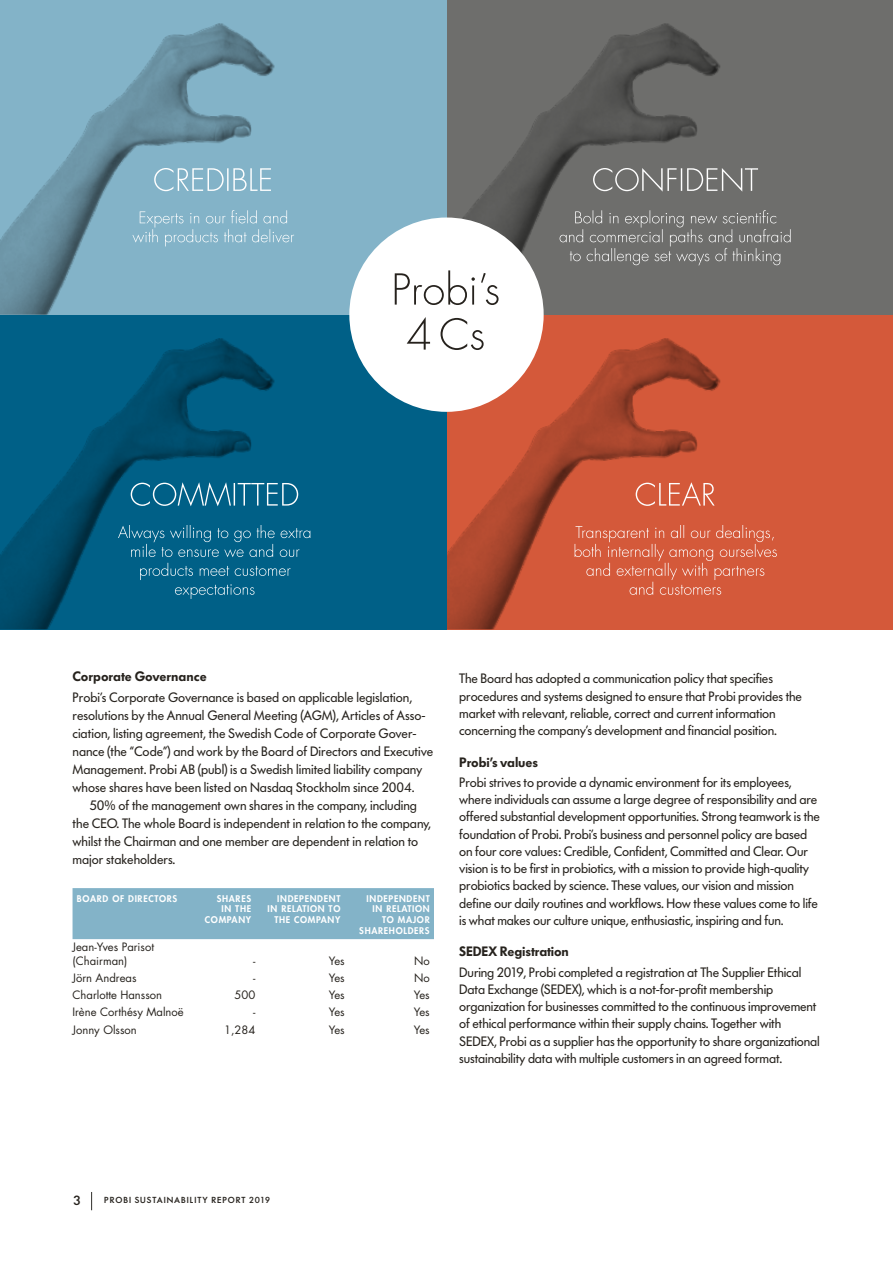
<style>
.page{position:relative;width:893px;height:1263px;background:#fff}
.page>*{position:absolute;margin:0;border:0;box-sizing:border-box;transform-origin:0 0}
.t1{font:13.5px/17.2px "Futura BQ";letter-spacing:-.01em;color:#26221d}
.t2{font:600 13.5px "Futura BQ";letter-spacing:-.01em;color:#26221d}
.t3{font:500 13.2px "Futura BQ";color:#26221d}
.t4{font:11.25px/13.5px "Futura";color:#26221d}
.t5{font:800 9px/10.8px "Futura";letter-spacing:.075em;color:#fff;text-align:right}
.t6{font:500 8.7px "Futura BQ";letter-spacing:.11em;color:#26221d}
</style>
<div class="page">
<svg style="left:91px;top:1192px;width:1px;height:18px"></svg>
<div style="left:73px;top:888px;width:361px;height:51px;background:#83b3c8"></div>
<div style="left:446px;top:0;width:447px;height:315px;background:#6e6e6c"></div>
<div style="left:446px;top:315px;width:447px;height:314px;background:#d4593a"></div>
<img style="left:446px;top:21px;width:274px;height:252px">
<img style="left:446px;top:336px;width:275px;height:293px">
<div style="left:0;top:0;width:446px;height:315px;background:#83b3c8"></div>
<div style="left:0;top:315px;width:446px;height:314px;background:#006087"></div>
<svg style="left:282px;top:483px;width:16px;height:23px"></svg>
<svg style="left:279px;top:568px;width:12px;height:8px"></svg>
<svg style="left:279px;top:528px;width:31px;height:29px"></svg>
<svg style="left:279px;top:210px;width:15px;height:33px"></svg>
<svg style="left:636px;top:482px;width:79px;height:24px"></svg>
<svg style="left:575px;top:525px;width:202px;height:70px"></svg>
<svg style="left:593px;top:168px;width:165px;height:24px"></svg>
<svg style="left:560px;top:210px;width:231px;height:55px"></svg>
<div style="left:349px;top:217px;width:195px;height:195px;background:#fff;border-radius:50%"></div>
<svg style="left:407px;top:317px;width:77px;height:33px"></svg>
<svg style="left:395px;top:270px;width:104px;height:35px"></svg>
<img style="left:0;top:23px;width:279px;height:292px">
<img style="left:0;top:338px;width:279px;height:291px">
<p class="t2" style="left:73px;top:668px;width:136px">Corporate Governance</p>
<p class="t1" style="left:73px;top:688px;width:362px;line-height:18px">Probi’s Corporate Governance is based on applicable legislation, resolutions by the Annual General Meeting (AGM), Articles of Asso&shy;ciation, listing agreement, the Swedish Code of Corporate Gover&shy;nance (the “Code”) and work by the Board of Directors and Executive Management. Probi AB (publ) is a Swedish limited liability company whose shares have been listed on Nasdaq Stockholm since 2004.</p>
<p class="t1" style="left:73px;top:796px;width:360px;line-height:18px;text-indent:17px">50% of the management own shares in the company, including the CEO. The whole Board is independent in relation to the company, whilst the Chairman and one member are dependent in relation to major stakeholders.</p>
<p class="t5" style="left:77px;top:893px;width:102px">BOARD OF DIRECTORS</p>
<p class="t5" style="left:205px;top:893px;width:48px">SHARES<br>IN THE<br>COMPANY</p>
<p class="t5" style="left:268px;top:893px;width:74px">INDEPENDENT<br>IN RELATION TO<br>THE COMPANY</p>
<p class="t5" style="left:359px;top:893px;width:72px">INDEPENDENT<br>IN RELATION<br>TO MAJOR<br>SHAREHOLDERS</p>
<p class="t4" style="left:73px;top:940px;width:83px">Jean-Yves Parisot (Chairman)</p>
<p class="t4" style="left:253px;top:953px;width:4px">-</p>
<p class="t4" style="left:329px;top:953px;width:17px">Yes</p>
<p class="t4" style="left:414px;top:953px;width:17px">No</p>
<p class="t4" style="left:73px;top:971px;width:65px">Jörn Andreas</p>
<p class="t4" style="left:253px;top:971px;width:4px">-</p>
<p class="t4" style="left:329px;top:971px;width:17px">Yes</p>
<p class="t4" style="left:414px;top:971px;width:17px">No</p>
<p class="t4" style="left:73px;top:988px;width:91px">Charlotte Hansson</p>
<p class="t4" style="left:235px;top:988px;width:22px">500</p>
<p class="t4" style="left:329px;top:988px;width:17px">Yes</p>
<p class="t4" style="left:414px;top:988px;width:17px">Yes</p>
<p class="t4" style="left:73px;top:1005px;width:113px">Irène Corthésy Malnoë</p>
<p class="t4" style="left:253px;top:1005px;width:4px">-</p>
<p class="t4" style="left:329px;top:1005px;width:17px">Yes</p>
<p class="t4" style="left:414px;top:1005px;width:17px">Yes</p>
<p class="t4" style="left:73px;top:1022px;width:66px">Jonny Olsson</p>
<p class="t4" style="left:224px;top:1022px;width:33px">1,284</p>
<p class="t4" style="left:329px;top:1022px;width:17px">Yes</p>
<p class="t4" style="left:414px;top:1022px;width:17px">Yes</p>
<p class="t1" style="left:459px;top:670px;width:344px">The Board has adopted a communication policy that specifies procedures and systems designed to ensure that Probi provides the market with relevant, reliable, correct and current information concerning the company’s development and financial position.</p>
<p class="t2" style="left:459px;top:753px;width:80px">Probi’s values</p>
<p class="t1" style="left:459px;top:773px;width:362px">Probi strives to provide a dynamic environment for its employees, where individuals can assume a large degree of responsibility and are offered substantial development opportunities. Strong teamwork is the foundation of Probi. Probi’s business and personnel policy are based on four core values: Credible, Confident, Committed and Clear. Our vision is to be first in probiotics, with a mission to provide high-quality probiotics backed by science. These values, our vision and mission define our daily routines and workflows. How these values come to life is what makes our culture unique, enthusiastic, inspiring and fun.</p>
<p class="t2" style="left:459px;top:943px;width:111px">SEDEX Registration</p>
<p class="t1" style="left:459px;top:963px;width:362px">During 2019, Probi completed a registration at The Supplier Ethical Data Exchange (SEDEX), which is a not-for-profit membership organization for businesses committed to the continuous improvement of ethical performance within their supply chains. Together with SEDEX, Probi as a supplier has the opportunity to share organizational sustainability data with multiple customers in an agreed format.</p>
<p class="t3" style="left:74px;top:1191px;width:9px">3</p>
<p class="t6" style="left:104px;top:1195px;width:168px">PROBI SUSTAINABILITY REPORT 2019</p>
</div>
